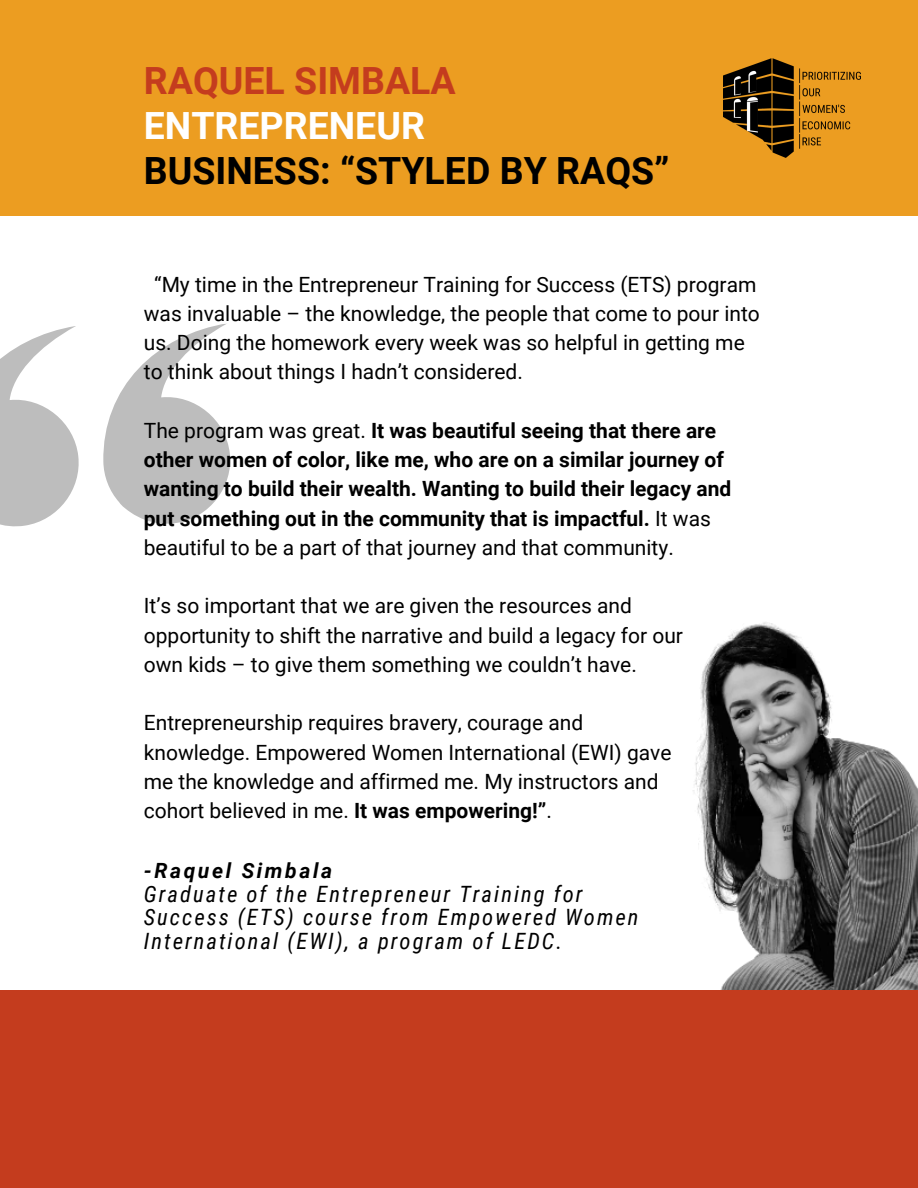
<style>
.page{position:relative;width:918px;height:1188px;background:#fff}
.page>*{position:absolute;margin:0;border:0;box-sizing:border-box;transform-origin:0 0}
.t1{font:700 37.5px "Roboto";color:#000}
.t2{font:700 37.5px "Roboto";color:#c43c1e}
.t3{font:700 37.5px "Roboto";color:#fff}
.t4{font:italic 22.5px/23.7px "Roboto Condensed";letter-spacing:.09em;color:#000}
.t5{font:21px/29.2px "Roboto";color:#000}
.t6{font:700 21px/29.2px "Roboto";color:#000}
.t7{font:italic 700 21px "Roboto";letter-spacing:.125em;color:#000}
.s1{font-weight:400}
.s2{font-weight:700}
</style>
<div class="page">
<svg style="left:103px;top:323px;width:127px;height:201px"></svg>
<svg style="left:0;top:326px;width:79px;height:201px"></svg>
<img style="left:693px;top:622px;width:225px;height:368px">
<div style="left:0;top:0;width:918px;height:215px;background:#ec9d21"></div>
<img style="left:724px;top:58px;width:137px;height:99px">
<div style="left:0;top:990px;width:918px;height:198px;background:#c43c1e"></div>
<p class="t2" style="left:144px;top:60px;width:313px">RAQUEL SIMBALA</p>
<p class="t3" style="left:144px;top:105px;width:283px">ENTREPRENEUR</p>
<p class="t1" style="left:144px;top:150px;width:527px">BUSINESS: “STYLED BY RAQS”</p>
<p class="t5" style="left:144px;top:270px;width:618px;text-indent:10px">“My time in the Entrepreneur Training for Success (ETS) program was invaluable – the knowledge, the people that come to pour into us. Doing the homework every week was so helpful in getting me to think about things I hadn’t considered.</p>
<p class="t6" style="left:144px;top:416px;width:589px"><span class="s1">The program was great.</span> It was beautiful seeing that there are other women of color, like me, who are on a similar journey of wanting to build their wealth. Wanting to build their legacy and put something out in the community that is impactful. <span class="s1">It was beautiful to be a part of that journey and that community.</span></p>
<p class="t5" style="left:144px;top:591px;width:490px">It’s so important that we are given the resources and</p>
<p class="t5" style="left:144px;top:621px;width:541px">opportunity to shift the narrative and build a legacy for our</p>
<p class="t5" style="left:144px;top:650px;width:495px">own kids – to give them something we couldn’t have.</p>
<p class="t5" style="left:144px;top:708px;width:441px">Entrepreneurship requires bravery, courage and</p>
<p class="t5" style="left:144px;top:738px;width:529px">knowledge. Empowered Women International (EWI) gave</p>
<p class="t5" style="left:144px;top:767px;width:516px">me the knowledge and affirmed me. My instructors and</p>
<p class="t5" style="left:144px;top:796px;width:410px">cohort believed in me. <span class="s2">It was empowering!”</span>.</p>
<p class="t7" style="left:144px;top:858px;width:190px">-Raquel Simbala</p>
<p class="t4" style="left:144px;top:882px;width:496px">Graduate of the Entrepreneur Training for<br>Success (ETS) course from Empowered Women<br>International (EWI), a program of LEDC.</p>
</div>
